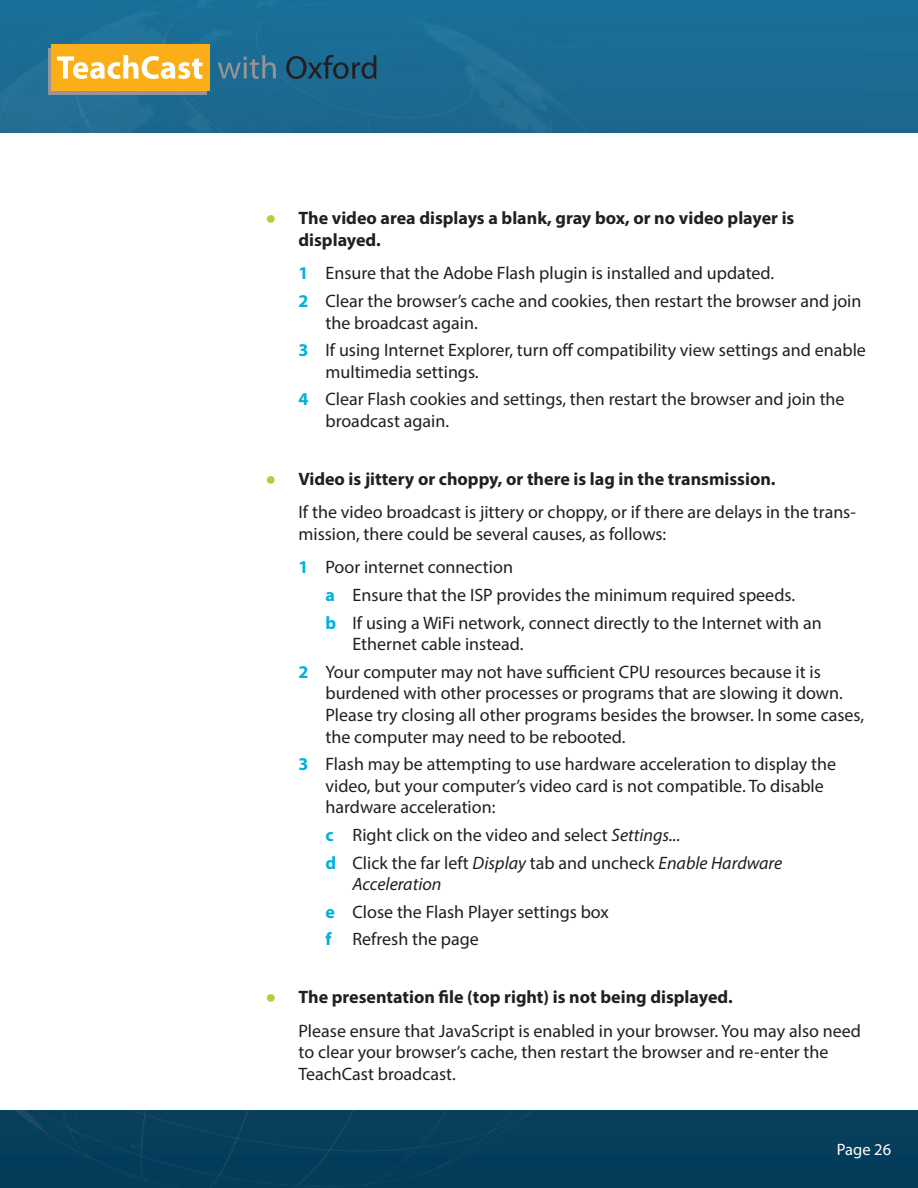
<style>
.page{position:relative;width:918px;height:1188px;background:#fff}
.page>*{position:absolute;margin:0;border:0;box-sizing:border-box;transform-origin:0 0}
.Paragraph_Style_1{font:18px/21.6px "Myriad Pro";color:#231f20}
.Bullet_List_Level_0{font:700 18px/21.6px "Myriad Pro";color:#231f20}
.t1{font:italic 18px/21.6px "Myriad Pro";color:#231f20}
.t2{font:16.5px "Myriad Pro";color:#fff}
.s1{font-family:"Arial";color:#bdc93a}
.s2{font-weight:700;color:#00b1d9}
.s3{font-style:italic}
.s4{font-weight:700;font-style:normal;color:#00b1d9}
.s5{font-style:normal}
</style>
<div class="page">
<img style="left:0;top:0;width:918px;height:133px">
<div style="left:0;top:1111px;width:918px;height:77px;background:#063d5a"></div>
<div style="left:48px;top:48px;width:159px;height:47px;background:#939598"></div>
<div style="left:51px;top:45px;width:159px;height:46px;background:#faaf18"></div>
<svg style="left:57px;top:55px;width:145px;height:24px"></svg>
<svg style="left:218px;top:55px;width:58px;height:24px"></svg>
<svg style="left:286px;top:55px;width:91px;height:24px;background:#1d536f"></svg>
<p class="Bullet_List_Level_0" style="left:298px;top:207px;width:497px;text-indent:-33px"><span class="s1">●</span> The video area displays a blank, gray box, or no video player is displayed.</p>
<p class="Paragraph_Style_1" style="left:298px;top:262px;width:477px"><span class="s2">1</span> Ensure that the Adobe Flash plugin is installed and updated.</p>
<p class="Paragraph_Style_1" style="left:326px;top:290px;width:537px;text-indent:-27px"><span class="s2">2</span> Clear the browser’s cache and cookies, then restart the browser and join the broadcast again.</p>
<p class="Paragraph_Style_1" style="left:326px;top:339px;width:542px;text-indent:-27px"><span class="s2">3</span> If using Internet Explorer, turn off compatibility view settings and enable multimedia settings.</p>
<p class="Paragraph_Style_1" style="left:326px;top:388px;width:521px;text-indent:-27px"><span class="s2">4</span> Clear Flash cookies and settings, then restart the browser and join the broadcast again.</p>
<p class="Bullet_List_Level_0" style="left:266px;top:467px;width:512px"><span class="s1">●</span> Video is jittery or choppy, or there is lag in the transmission.</p>
<p class="Paragraph_Style_1" style="left:298px;top:501px;width:559px">If the video broadcast is jittery or choppy, or if there are delays in the trans&shy;mission, there could be several causes, as follows:</p>
<p class="Paragraph_Style_1" style="left:298px;top:556px;width:216px"><span class="s2">1</span> Poor internet connection</p>
<p class="Paragraph_Style_1" style="left:326px;top:584px;width:471px"><span class="s2">a</span> Ensure that the ISP provides the minimum required speeds.</p>
<p class="Paragraph_Style_1" style="left:352px;top:611px;width:471px;text-indent:-27px"><span class="s2">b</span> If using a WiFi network, connect directly to the Internet with an<br>Ethernet cable instead.</p>
<p class="Paragraph_Style_1" style="left:326px;top:661px;width:540px;text-indent:-27px"><span class="s2">2</span> Your computer may not have sufficient CPU resources because it is burdened with other processes or programs that are slowing it down.<br>Please try closing all other programs besides the browser. In some cases, the computer may need to be rebooted.</p>
<p class="Paragraph_Style_1" style="left:326px;top:753px;width:512px;text-indent:-27px"><span class="s2">3</span> Flash may be attempting to use hardware acceleration to display the video, but your computer’s video card is not compatible. To disable hardware acceleration:</p>
<p class="Paragraph_Style_1" style="left:326px;top:824px;width:357px"><span class="s2">c</span> Right click on the video and select <span class="s3">Settings...</span></p>
<p class="t1" style="left:352px;top:851px;width:431px;text-indent:-27px"><span class="s4">d</span> <span class="s5">Click the far left</span> Display <span class="s5">tab and uncheck</span> Enable Hardware<br>Acceleration</p>
<p class="Paragraph_Style_1" style="left:326px;top:901px;width:285px"><span class="s2">e</span> Close the Flash Player settings box</p>
<p class="Paragraph_Style_1" style="left:326px;top:928px;width:155px"><span class="s2">f</span> Refresh the page</p>
<p class="Bullet_List_Level_0" style="left:266px;top:985px;width:469px"><span class="s1">●</span> The presentation file (top right) is not being displayed.</p>
<p class="Paragraph_Style_1" style="left:298px;top:1019px;width:564px">Please ensure that JavaScript is enabled in your browser. You may also need to clear your browser’s cache, then restart the browser and re-enter the<br>TeachCast broadcast.</p>
<p class="t2" style="left:837px;top:1140px;width:56px">Page 26</p>
</div>
